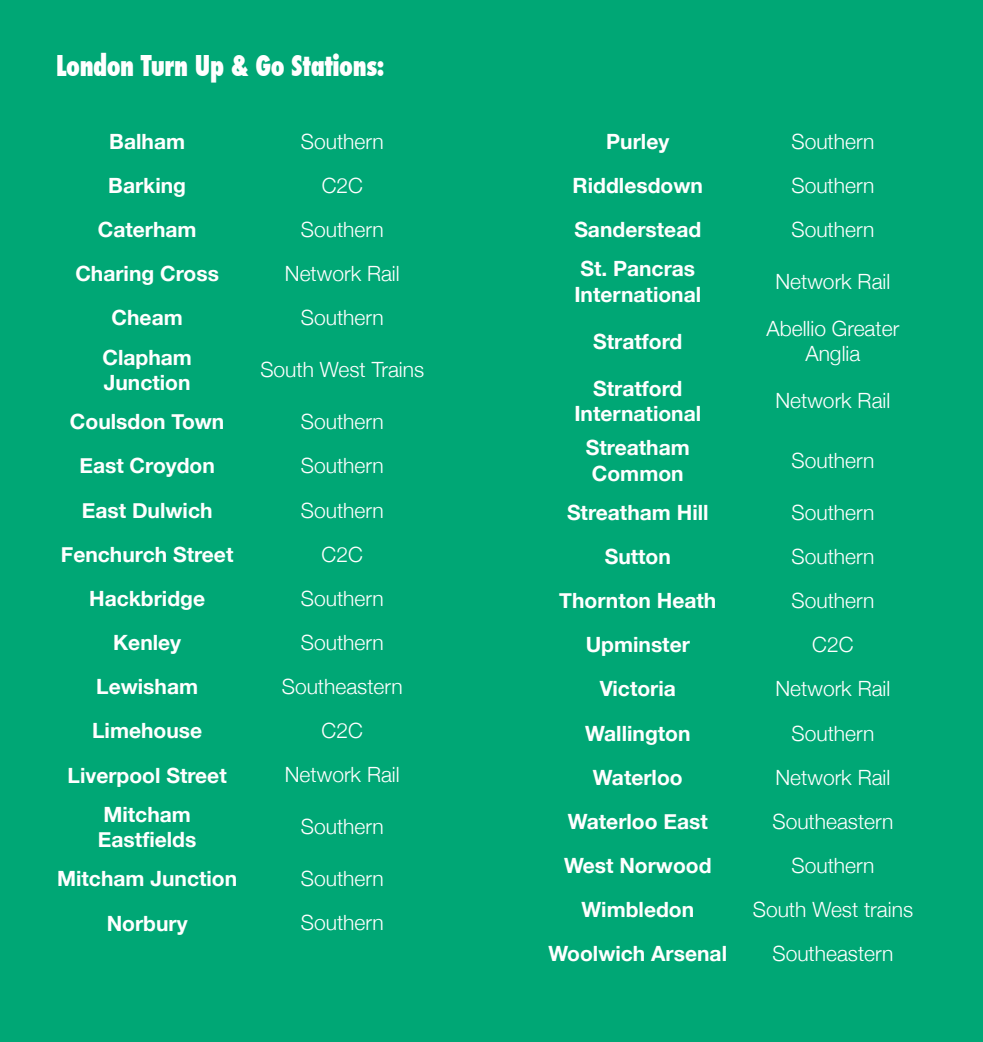
<style>
.page{position:relative;width:983px;height:1042px;background:#fff}
.page>*{position:absolute;margin:0;border:0;box-sizing:border-box;transform-origin:0 0}
.t1{font:800 condensed 28px "Futura";letter-spacing:-.02em;color:#fff;scale:.9 1}
.t2{font:700 21px/25.2px "Helvetica Neue";color:#fff}
.t3{font:300 21px/25.2px "Helvetica Neue";color:#fff;text-align:center}
</style>
<div class="page">
<div style="left:0;top:0;width:982px;height:1042px;background:#00a775"></div>
<h1 class="t1" style="left:56px;top:47px;width:366px">London Turn Up &amp; Go Stations:</h1>
<p class="t2" style="left:109px;top:128px;width:77px">Balham</p>
<p class="t3" style="left:301px;top:128px;width:84px">Southern</p>
<p class="t2" style="left:108px;top:172px;width:79px">Barking</p>
<p class="t3" style="left:321px;top:172px;width:43px">C2C</p>
<p class="t2" style="left:98px;top:217px;width:100px">Caterham</p>
<p class="t3" style="left:301px;top:217px;width:84px">Southern</p>
<p class="t2" style="left:75px;top:261px;width:145px">Charing Cross</p>
<p class="t3" style="left:285px;top:261px;width:116px">Network Rail</p>
<p class="t2" style="left:111px;top:305px;width:73px">Cheam</p>
<p class="t3" style="left:301px;top:305px;width:84px">Southern</p>
<p class="t2" style="left:102px;top:344px;width:91px">Clapham<br>Junction</p>
<p class="t3" style="left:260px;top:357px;width:165px">South West Trains</p>
<p class="t2" style="left:70px;top:409px;width:156px">Coulsdon Town</p>
<p class="t3" style="left:301px;top:409px;width:84px">Southern</p>
<p class="t2" style="left:79px;top:453px;width:137px">East Croydon</p>
<p class="t3" style="left:301px;top:453px;width:84px">Southern</p>
<p class="t2" style="left:82px;top:497px;width:132px">East Dulwich</p>
<p class="t3" style="left:301px;top:497px;width:84px">Southern</p>
<p class="t2" style="left:61px;top:541px;width:174px">Fenchurch Street</p>
<p class="t3" style="left:321px;top:541px;width:43px">C2C</p>
<p class="t2" style="left:89px;top:585px;width:117px">Hackbridge</p>
<p class="t3" style="left:301px;top:585px;width:84px">Southern</p>
<p class="t2" style="left:113px;top:629px;width:70px">Kenley</p>
<p class="t3" style="left:301px;top:629px;width:84px">Southern</p>
<p class="t2" style="left:96px;top:674px;width:103px">Lewisham</p>
<p class="t3" style="left:282px;top:673px;width:122px">Southeastern</p>
<p class="t2" style="left:92px;top:718px;width:112px">Limehouse</p>
<p class="t3" style="left:321px;top:718px;width:43px">C2C</p>
<p class="t2" style="left:68px;top:762px;width:161px">Liverpool Street</p>
<p class="t3" style="left:285px;top:762px;width:116px">Network Rail</p>
<p class="t2" style="left:98px;top:801px;width:100px">Mitcham<br>Eastfields</p>
<p class="t3" style="left:301px;top:814px;width:84px">Southern</p>
<p class="t2" style="left:57px;top:866px;width:182px">Mitcham Junction</p>
<p class="t3" style="left:301px;top:866px;width:84px">Southern</p>
<p class="t2" style="left:107px;top:910px;width:82px">Norbury</p>
<p class="t3" style="left:301px;top:910px;width:84px">Southern</p>
<p class="t2" style="left:606px;top:128px;width:65px">Purley</p>
<p class="t3" style="left:791px;top:128px;width:84px">Southern</p>
<p class="t2" style="left:572px;top:172px;width:132px">Riddlesdown</p>
<p class="t3" style="left:791px;top:172px;width:84px">Southern</p>
<p class="t2" style="left:574px;top:216px;width:128px">Sanderstead</p>
<p class="t3" style="left:791px;top:216px;width:84px">Southern</p>
<p class="t2" style="left:574px;top:256px;width:128px">St. Pancras<br>International</p>
<p class="t3" style="left:775px;top:268px;width:116px">Network Rail</p>
<p class="t2" style="left:593px;top:328px;width:91px">Stratford</p>
<p class="t2" style="left:574px;top:375px;width:128px;text-align:center">Stratford<br>International</p>
<p class="t2" style="left:585px;top:435px;width:105px">Streatham<br>Common</p>
<p class="t3" style="left:766px;top:315px;width:134px">Abellio Greater<br>Anglia</p>
<p class="t3" style="left:775px;top:388px;width:116px">Network Rail</p>
<p class="t3" style="left:791px;top:447px;width:84px">Southern</p>
<p class="t2" style="left:567px;top:499px;width:143px">Streatham Hill</p>
<p class="t3" style="left:791px;top:499px;width:84px">Southern</p>
<p class="t2" style="left:604px;top:543px;width:68px">Sutton</p>
<p class="t3" style="left:791px;top:543px;width:84px">Southern</p>
<p class="t2" style="left:559px;top:587px;width:159px">Thornton Heath</p>
<p class="t3" style="left:791px;top:587px;width:84px">Southern</p>
<p class="t2" style="left:585px;top:632px;width:106px">Upminster</p>
<p class="t3" style="left:812px;top:632px;width:43px">C2C</p>
<p class="t2" style="left:599px;top:676px;width:78px">Victoria</p>
<p class="t3" style="left:775px;top:676px;width:116px">Network Rail</p>
<p class="t2" style="left:585px;top:720px;width:107px">Wallington</p>
<p class="t3" style="left:791px;top:720px;width:84px">Southern</p>
<p class="t2" style="left:592px;top:764px;width:91px">Waterloo</p>
<p class="t3" style="left:775px;top:764px;width:116px">Network Rail</p>
<p class="t2" style="left:567px;top:808px;width:141px">Waterloo East</p>
<p class="t3" style="left:772px;top:808px;width:122px">Southeastern</p>
<p class="t2" style="left:564px;top:852px;width:149px">West Norwood</p>
<p class="t3" style="left:791px;top:852px;width:84px">Southern</p>
<p class="t2" style="left:581px;top:896px;width:114px">Wimbledon</p>
<p class="t3" style="left:752px;top:896px;width:162px">South West trains</p>
<p class="t2" style="left:548px;top:941px;width:180px">Woolwich Arsenal</p>
<p class="t3" style="left:772px;top:941px;width:122px">Southeastern</p>
</div>
